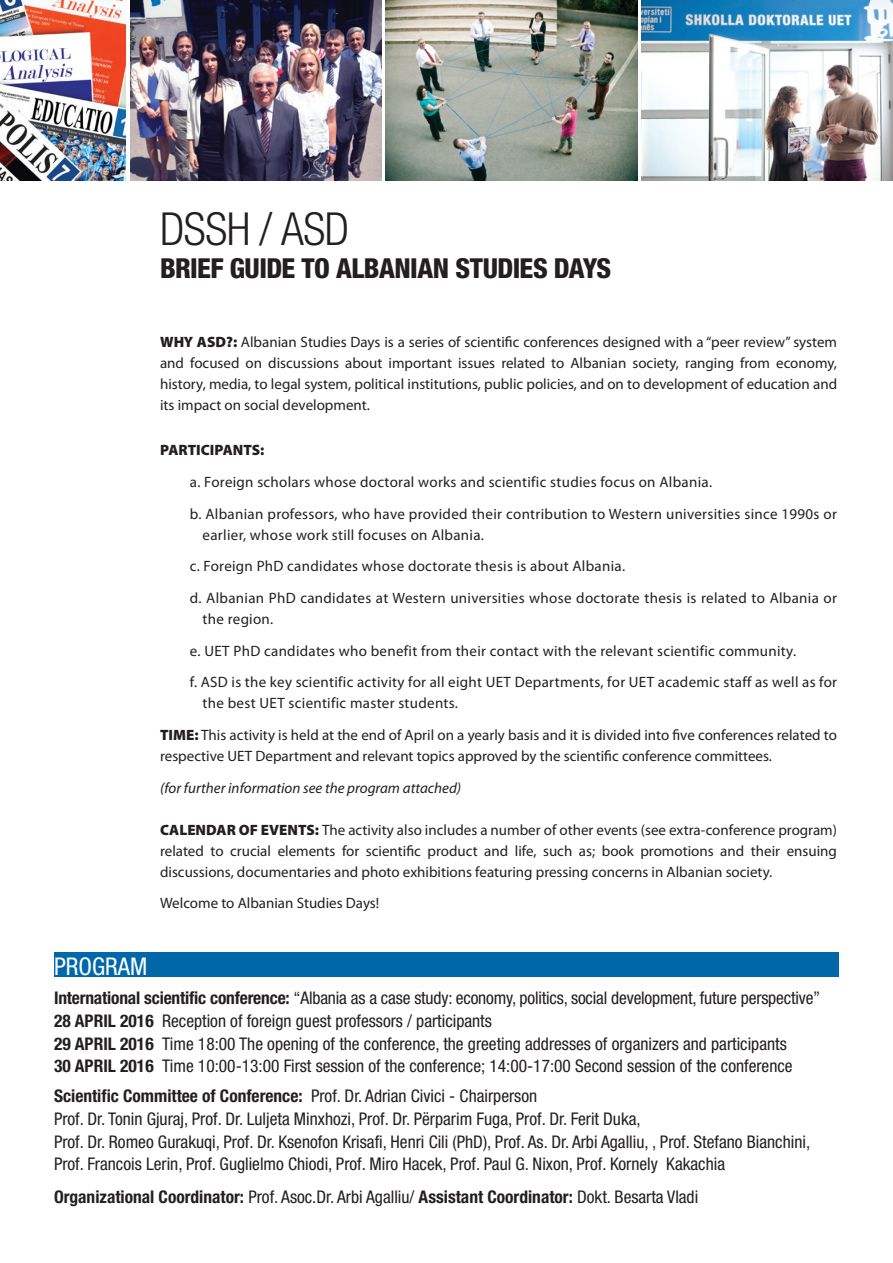
<style>
.page{position:relative;width:893px;height:1263px;background:#fff}
.page>*{position:absolute;margin:0;border:0;box-sizing:border-box;transform-origin:0 0}
.t1{font:300 condensed 45.6px "Helvetica Neue";letter-spacing:-.015em;color:#231f20}
.t2{font:800 condensed 27.6px "Helvetica Neue";letter-spacing:-.02em;color:#231f20}
.t3{font:condensed 24.45px "Helvetica Neue";color:#fff}
.t4{font:condensed 17.4px/22.6px "Helvetica Neue";color:#231f20}
.t5{font:700 condensed 17.4px "Helvetica Neue";color:#231f20}
.t6{font:15px/21px "Myriad Pro";letter-spacing:.02em;color:#231f20}
.t7{font:15px/31.7px "Myriad Pro";color:#231f20}
.t8{font:italic 15px "Myriad Pro";color:#231f20}
.t9{font:900 15px "Myriad Pro";color:#231f20}
.s1{font-weight:900}
.s2{font-weight:700}
.s3{font-weight:400}
</style>
<div class="page">
<img style="left:130px;top:0;width:251px;height:181px">
<img style="left:386px;top:0;width:251px;height:181px">
<img style="left:642px;top:0;width:251px;height:181px">
<img style="left:0;top:0;width:126px;height:181px">
<div style="left:54px;top:952px;width:785px;height:24px;background:#0068a9"></div>
<h1 class="t1" style="left:160px;top:202px;width:186px">DSSH / ASD</h1>
<h2 class="t2" style="left:160px;top:251px;width:451px">BRIEF GUIDE TO ALBANIAN STUDIES DAYS</h2>
<p class="t6" style="left:160px;top:331px;width:678px;text-align:justify"><span class="s1">WHY ASD?:</span> Albanian Studies Days is a series of scientific conferences designed with a “peer review” system and focused on discussions about important issues related to Albanian society, ranging from economy, history, media, to legal system, political institutions, public policies, and on to development of education and its impact on social development.</p>
<p class="t9" style="left:160px;top:442px;width:106px">PARTICIPANTS:</p>
<p class="t6" style="left:190px;top:466px;width:649px;line-height:31.7px">a. Foreign scholars whose doctoral works and scientific studies focus on Albania.<br>b. Albanian professors, who have provided their contribution to Western universities since 1990s or</p>
<p class="t6" style="left:190px;top:519px;width:649px;line-height:31.7px;text-indent:13px">earlier, whose work still focuses on Albania.<br>c. Foreign PhD candidates whose doctorate thesis is about Albania.<br>d. Albanian PhD candidates at Western universities whose doctorate thesis is related to Albania or</p>
<p class="t6" style="left:190px;top:603px;width:649px;line-height:31.7px;text-indent:13px">the region.<br>e. UET PhD candidates who benefit from their contact with the relevant scientific community.<br>f. ASD is the key scientific activity for all eight UET Departments, for UET academic staff as well as for</p>
<p class="t7" style="left:160px;top:687px;width:678px;text-indent:43px">the best UET scientific master students.<br><span class="s1">TIME:</span> This activity is held at the end of April on a yearly basis and it is divided into five conferences related to</p>
<p class="t7" style="left:160px;top:740px;width:613px">respective UET Department and relevant topics approved by the scientific conference committees.</p>
<p class="t8" style="left:160px;top:778px;width:303px">(for further information see the program attached)</p>
<p class="t6" style="left:160px;top:819px;width:678px;text-align:justify"><span class="s1">CALENDAR OF EVENTS:</span> The activity also includes a number of other events (see extra-conference program) related to crucial elements for scientific product and life, such as; book promotions and their ensuing discussions, documentaries and photo exhibitions featuring pressing concerns in Albanian society.</p>
<p class="t7" style="left:160px;top:887px;width:221px">Welcome to Albanian Studies Days!</p>
<h3 class="t3" style="left:54px;top:952px;width:95px">Program</h3>
<p class="t4" style="left:54px;top:987px;width:768px"><span class="s2">International scientific conference:</span> “Albania as a case study: economy, politics, social development, future perspective” <span class="s2">28 April 2016</span> Reception of foreign guest professors / participants<br><span class="s2">29 April 2016</span> Time 18:00 The opening of the conference, the greeting addresses of organizers and participants<br><span class="s2">30 April 2016</span> Time 10:00-13:00 First session of the conference; 14:00-17:00 Second session of the conference</p>
<p class="t4" style="left:54px;top:1084px;width:758px"><span class="s2">Scientific Committee of Conference:</span> Prof. Dr. Adrian Civici - Chairperson<br>Prof. Dr. Tonin Gjuraj, Prof. Dr. Luljeta Minxhozi, Prof. Dr. Përparim Fuga, Prof. Dr. Ferit Duka,<br>Prof. Dr. Romeo Gurakuqi, Prof. Dr. Ksenofon Krisafi, Henri Cili (PhD), Prof. As. Dr. Arbi Agalliu, , Prof. Stefano Bianchini, Prof. Francois Lerin, Prof. Guglielmo Chiodi, Prof. Miro Hacek, Prof. Paul G. Nixon, Prof. Kornely Kakachia</p>
<p class="t5" style="left:54px;top:1187px;width:646px">Organizational Coordinator: <span class="s3">Prof. Asoc.Dr. Arbi Agalliu/</span> Assistant Coordinator: <span class="s3">Dokt. Besarta Vladi</span></p>
</div>
